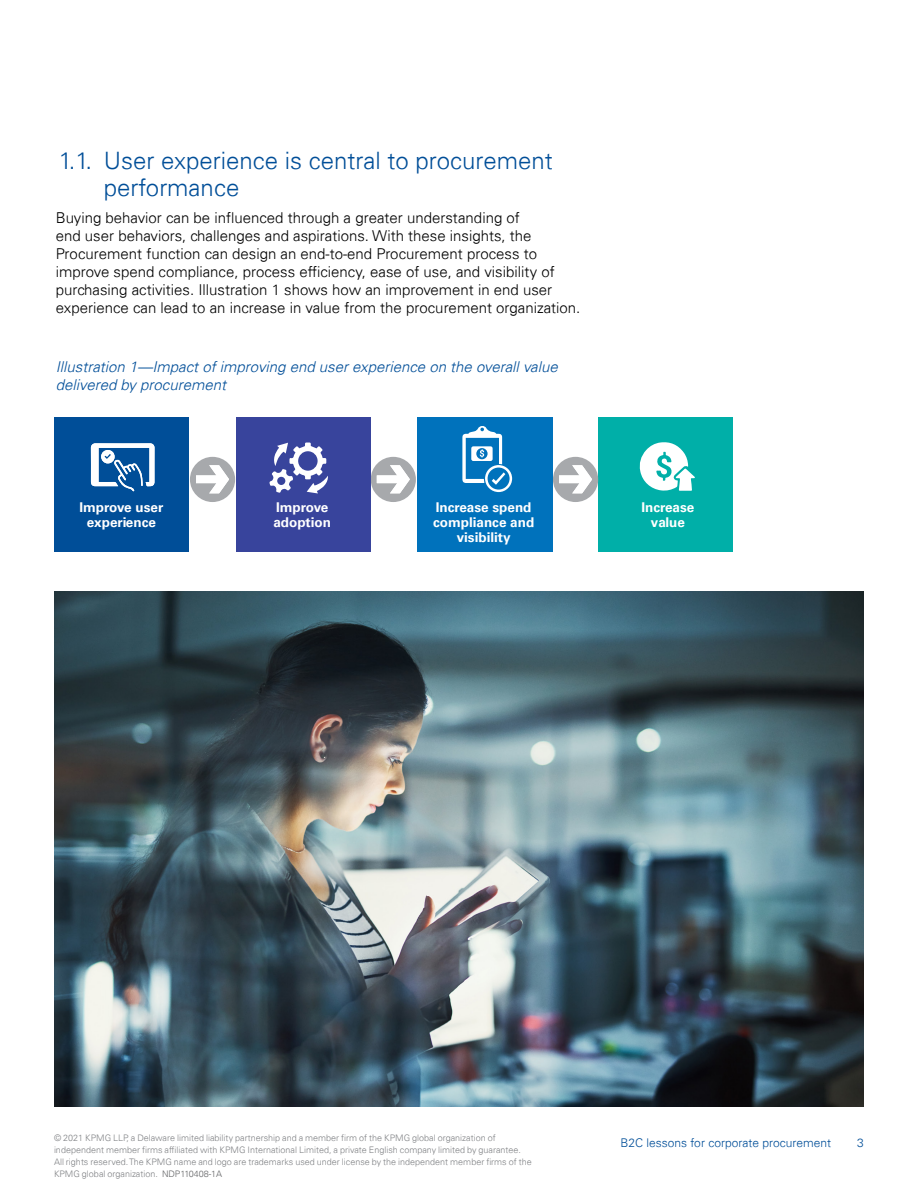
<style>
.page{position:relative;width:918px;height:1188px;background:#fff}
.page>*{position:absolute;margin:0;border:0;box-sizing:border-box;transform-origin:0 0}
.t1{font:300 24px/27px "Univers 45";color:#004e98}
.t2{font:300 15px/18px "Univers 45";color:#000}
.t3{font:italic 300 15px/18px "Univers 45";color:#004e98}
.t4{font:700 13.5px/15px "Univers 65";color:#fff;text-align:center}
.t5{font:300 12px "Univers 45";color:#004e98}
.t6{font:300 9px/12px "Univers 45";color:#808285}
.s1{color:#636466}
</style>
<div class="page">
<img style="left:54px;top:592px;width:810px;height:515px">
<div style="left:54px;top:417px;width:135px;height:135px;background:#004e98"></div>
<svg style="left:91px;top:443px;width:64px;height:48px"></svg>
<div style="left:417px;top:417px;width:135px;height:135px;background:#0072bc"></div>
<svg style="left:462px;top:426px;width:50px;height:66px"></svg>
<div style="left:598px;top:417px;width:136px;height:135px;background:#00afa8"></div>
<svg style="left:639px;top:442px;width:56px;height:49px"></svg>
<svg style="left:190px;top:457px;width:45px;height:45px"></svg>
<svg style="left:371px;top:457px;width:45px;height:45px"></svg>
<svg style="left:553px;top:457px;width:45px;height:45px"></svg>
<div style="left:236px;top:417px;width:135px;height:135px;background:#38449c"></div>
<svg style="left:269px;top:443px;width:59px;height:50px"></svg>
<h1 class="t1" style="left:104px;top:147px;width:450px;text-indent:-45px">1.1. User experience is central to procurement performance</h1>
<p class="t2" style="left:56px;top:209px;width:526px">Buying behavior can be influenced through a greater understanding of<br>end user behaviors, challenges and aspirations. With these insights, the Procurement function can design an end-to-end Procurement process to improve spend compliance, process efficiency, ease of use, and visibility of purchasing activities. Illustration 1 shows how an improvement in end user experience can lead to an increase in value from the procurement organization.</p>
<p class="t3" style="left:56px;top:357px;width:503px">Illustration 1—Impact of improving end user experience on the overall value delivered by procurement</p>
<p class="t4" style="left:79px;top:499px;width:85px">Improve user experience</p>
<p class="t4" style="left:273px;top:499px;width:59px;text-align:left">Improve adoption</p>
<p class="t4" style="left:433px;top:499px;width:103px">Increase spend compliance and visibility</p>
<p class="t4" style="left:641px;top:499px;width:54px">Increase value</p>
<p class="t6" style="left:54px;top:1132px;width:479px">© 2021 KPMG LLP, a Delaware limited liability partnership and a member firm of the KPMG global organization of independent member firms affiliated with KPMG International Limited, a private English company limited by guarantee.<br>All rights reserved. The KPMG name and logo are trademarks used under license by the independent member firms of the KPMG global organization. <span class="s1">NDP110408-1A</span></p>
<p class="t5" style="left:621px;top:1136px;width:212px">B2C lessons for corporate procurement</p>
<p class="t5" style="left:857px;top:1136px;width:8px">3</p>
</div>
